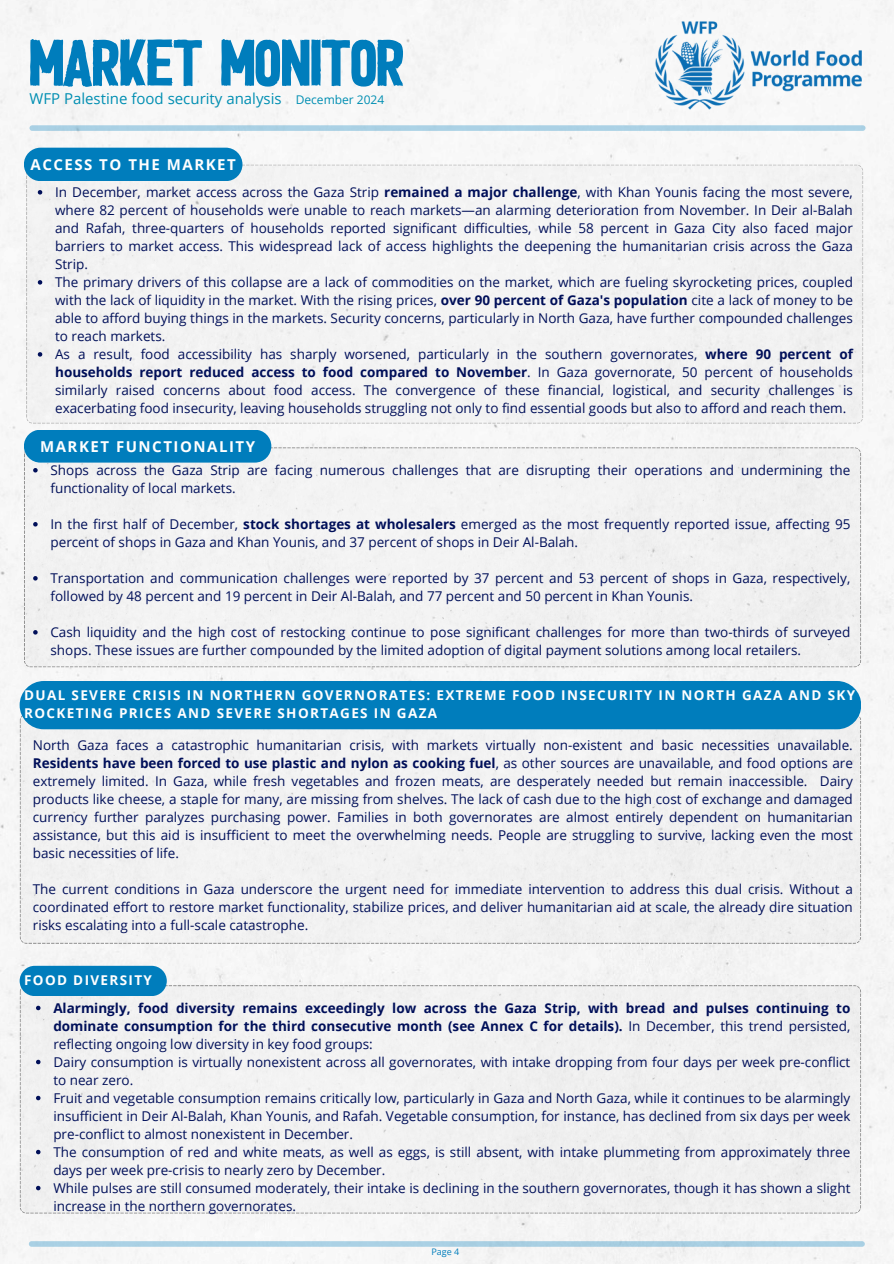
<style>
.page{position:relative;width:894px;height:1264px;background:#fff}
.page>*{position:absolute;margin:0;border:0;box-sizing:border-box;transform-origin:0 0}
.t1{font:64.5px "HALDENSOLID";color:#007dbc}
.t2{font:700 15px "Open Sans";letter-spacing:.1em;color:#fff}
.t3{font:15px "Open Sans";color:#008eb2}
.t4{font:13.5px/18px "Open Sans";color:#000f59}
.t5{font:700 13.5px/18px "Open Sans";color:#000f59;text-align:justify}
.t6{font:700 13.5px/18px "Open Sans";letter-spacing:.1em;color:#fff}
.t7{font:12px "Open Sans";color:#008eb2}
.t8{font:9px "Open Sans";color:#007dbc}
.s1{font-weight:700}
.s2{font-weight:400}
</style>
<div class="page">
<div style="left:0;top:0;width:893px;height:1263px;background:#f4f4f4"></div>
<div style="left:29px;top:125px;width:836px;height:6px;background:#abd1e5;border-radius:3px"></div>
<div style="left:29px;top:1241px;width:835px;height:5px;background:#a9d0e4;border-radius:3px"></div>
<img style="left:655px;top:20px;width:206px;height:89px">
<svg style="left:38px;top:190px;width:4px;height:4px"></svg>
<svg style="left:38px;top:280px;width:4px;height:4px"></svg>
<svg style="left:38px;top:352px;width:4px;height:4px"></svg>
<div style="left:24px;top:148px;width:218px;height:33px;background:#007dbc;border-radius:17px"></div>
<div style="left:24px;top:447px;width:837px;height:220px;background:#f2f2f2"></div>
<div style="left:24px;top:429px;width:247px;height:33px;background:#007dbc;border-radius:16px"></div>
<svg style="left:33px;top:468px;width:5px;height:4px"></svg>
<svg style="left:33px;top:522px;width:5px;height:4px"></svg>
<svg style="left:33px;top:576px;width:5px;height:4px"></svg>
<svg style="left:33px;top:630px;width:5px;height:4px"></svg>
<div style="left:20px;top:713px;width:841px;height:230px;background:#f1f1f1"></div>
<div style="left:20px;top:681px;width:840px;height:48px;background:#007dbc;border-radius:24px"></div>
<div style="left:20px;top:985px;width:841px;height:228px;background:#f1f1f1"></div>
<svg style="left:36px;top:1005px;width:4px;height:5px"></svg>
<svg style="left:36px;top:1059px;width:4px;height:5px"></svg>
<svg style="left:36px;top:1095px;width:4px;height:5px"></svg>
<svg style="left:36px;top:1149px;width:4px;height:5px"></svg>
<svg style="left:36px;top:1185px;width:4px;height:5px"></svg>
<div style="left:20px;top:965px;width:147px;height:31px;background:#007dbc;border-radius:15px"></div>
<p class="t1" style="left:29px;top:37px;width:376px">MARKET MONITOR</p>
<h1 class="t3" style="left:29px;top:88px;width:254px">WFP Palestine food security analysis</h1>
<h3 class="t7" style="left:295px;top:91px;width:90px">December 2024</h3>
<p class="t2" style="left:30px;top:154px;width:207px">ACCESS TO THE MARKET</p>
<h6 class="t4" style="left:55px;top:182px;width:799px;text-align:justify">In December, market access across the Gaza Strip <span class="s1">remained a major challenge</span>, with Khan Younis facing the most severe, where 82 percent of households were unable to reach markets—an alarming deterioration from November. In Deir al-Balah and Rafah, three-quarters of households reported significant difficulties, while 58 percent in Gaza City also faced major barriers to market access. This widespread lack of access highlights the deepening the humanitarian crisis across the Gaza Strip.</h6>
<p class="t4" style="left:55px;top:272px;width:799px;text-align:justify">The primary drivers of this collapse are a lack of commodities on the market, which are fueling skyrocketing prices, coupled with the lack of liquidity in the market. With the rising prices, <span class="s1">over 90 percent of Gaza's population</span> cite a lack of money to be able to afford buying things in the markets. Security concerns, particularly in North Gaza, have further compounded challenges to reach markets.</p>
<h2 class="t4" style="left:55px;top:344px;width:799px;text-align:justify">As a result, food accessibility has sharply worsened, particularly in the southern governorates, <span class="s1">where 90 percent of households report reduced access to food compared to November</span>. In Gaza governorate, 50 percent of households similarly raised concerns about food access. The convergence of these financial, logistical, and security challenges is exacerbating food insecurity, leaving households struggling not only to find essential goods but also to afford and reach them.</h2>
<p class="t2" style="left:40px;top:436px;width:216px">MARKET FUNCTIONALITY</p>
<p class="t4" style="left:50px;top:460px;width:801px">Shops across the Gaza Strip are facing numerous challenges that are disrupting their operations and undermining the functionality of local markets.</p>
<h2 class="t4" style="left:50px;top:514px;width:801px">In the first half of December, <span class="s1">stock shortages at wholesalers</span> emerged as the most frequently reported issue, affecting 95 percent of shops in Gaza and Khan Younis, and 37 percent of shops in Deir Al-Balah.</h2>
<p class="t4" style="left:50px;top:568px;width:801px">Transportation and communication challenges were reported by 37 percent and 53 percent of shops in Gaza, respectively, followed by 48 percent and 19 percent in Deir Al-Balah, and 77 percent and 50 percent in Khan Younis.</p>
<p class="t4" style="left:50px;top:622px;width:801px">Cash liquidity and the high cost of restocking continue to pose significant challenges for more than two-thirds of surveyed shops. These issues are further compounded by the limited adoption of digital payment solutions among local retailers.</p>
<p class="t6" style="left:24px;top:686px;width:832px">DUAL SEVERE CRISIS IN NORTHERN GOVERNORATES: EXTREME FOOD INSECURITY IN NORTH GAZA AND SKY<br>ROCKETING PRICES AND SEVERE SHORTAGES IN GAZA</p>
<h5 class="t4" style="left:33px;top:735px;width:821px;text-align:justify">North Gaza faces a catastrophic humanitarian crisis, with markets virtually non-existent and basic necessities unavailable.<br><span class="s1">Residents have been forced to use plastic and nylon as cooking fuel</span>, as other sources are unavailable, and food options are extremely limited. In Gaza, while fresh vegetables and frozen meats, are desperately needed but remain inaccessible. Dairy products like cheese, a staple for many, are missing from shelves. The lack of cash due to the high cost of exchange and damaged currency further paralyzes purchasing power. Families in both governorates are almost entirely dependent on humanitarian assistance, but this aid is insufficient to meet the overwhelming needs. People are struggling to survive, lacking even the most basic necessities of life.</h5>
<p class="t4" style="left:33px;top:879px;width:821px;text-align:justify">The current conditions in Gaza underscore the urgent need for immediate intervention to address this dual crisis. Without a coordinated effort to restore market functionality, stabilize prices, and deliver humanitarian aid at scale, the already dire situation risks escalating into a full-scale catastrophe.</p>
<p class="t6" style="left:24px;top:970px;width:129px">FOOD DIVERSITY</p>
<h4 class="t5" style="left:53px;top:998px;width:798px">Alarmingly, food diversity remains exceedingly low across the Gaza Strip, with bread and pulses continuing to dominate consumption for the third consecutive month (see Annex C for details). <span class="s2">In December, this trend persisted, reflecting ongoing low diversity in key food groups:</span></h4>
<p class="t4" style="left:53px;top:1052px;width:798px">Dairy consumption is virtually nonexistent across all governorates, with intake dropping from four days per week pre-conflict to near zero.</p>
<h5 class="t4" style="left:53px;top:1088px;width:798px;text-align:justify">Fruit and vegetable consumption remains critically low, particularly in Gaza and North Gaza, while it continues to be alarmingly insufficient in Deir Al-Balah, Khan Younis, and Rafah. Vegetable consumption, for instance, has declined from six days per week pre-conflict to almost nonexistent in December.</h5>
<h5 class="t4" style="left:53px;top:1142px;width:798px">The consumption of red and white meats, as well as eggs, is still absent, with intake plummeting from approximately three days per week pre-crisis to nearly zero by December.</h5>
<h4 class="t4" style="left:53px;top:1178px;width:798px">While pulses are still consumed moderately, their intake is declining in the southern governorates, though it has shown a slight increase in the northern governorates.</h4>
<p class="t8" style="left:431px;top:1245px;width:29px">Page 4</p>
</div>
